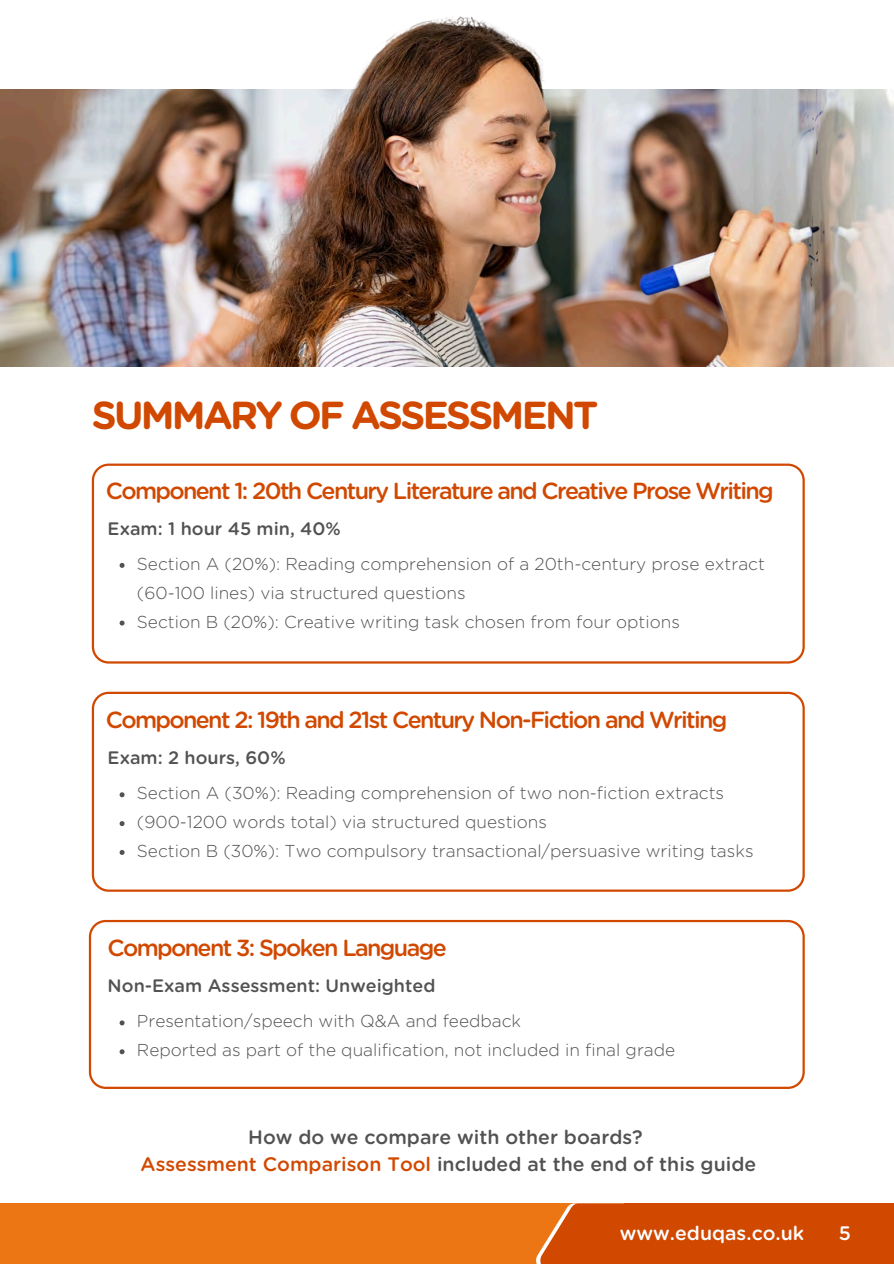
<style>
.page{position:relative;width:894px;height:1264px;background:#fff}
.page>*{position:absolute;margin:0;border:0;box-sizing:border-box;transform-origin:0 0}
.t1{font:700 39px "Gotham Rounded";letter-spacing:-.07em;color:#d14801}
.t2{font:500 23.25px "Gotham Rounded";letter-spacing:-.07em;color:#d14801}
.t3{font:500 19.5px/27px "Gotham Rounded";color:#525252;text-align:center}
.t4{font:500 19.5px "Gotham Rounded";color:#fff}
.t5{font:500 18px "Gotham Rounded";color:#525252}
.t6{font:300 17.25px/28.8px "Gotham Rounded";color:#525252}
.s1{color:#d14801}
</style>
<div class="page">
<img style="left:0;top:16px;width:893px;height:351px">
<div style="left:0;top:1203px;width:893px;height:60px;background:#ed7614"></div>
<svg style="left:536px;top:1203px;width:88px;height:60px"></svg>
<div style="left:624px;top:1203px;width:269px;height:60px;background:#d14801"></div>
<svg style="left:92px;top:463px;width:712px;height:200px"></svg>
<svg style="left:92px;top:691px;width:712px;height:200px"></svg>
<svg style="left:119px;top:563px;width:5px;height:5px"></svg>
<svg style="left:119px;top:620px;width:5px;height:5px"></svg>
<svg style="left:89px;top:919px;width:715px;height:169px"></svg>
<svg style="left:119px;top:1020px;width:5px;height:5px"></svg>
<svg style="left:119px;top:1049px;width:5px;height:5px"></svg>
<svg style="left:119px;top:792px;width:5px;height:5px"></svg>
<svg style="left:119px;top:821px;width:5px;height:5px"></svg>
<svg style="left:119px;top:850px;width:5px;height:5px"></svg>
<h2 class="t1" style="left:92px;top:391px;width:508px">SUMMARY OF ASSESSMENT</h2>
<h3 class="t2" style="left:106px;top:476px;width:669px">Component 1: 20th Century Literature and Creative Prose Writing</h3>
<h2 class="t5" style="left:108px;top:517px;width:235px">Exam: 1 hour 45 min, 40%</h2>
<p class="t6" style="left:137px;top:549px;width:629px">Section A (20%): Reading comprehension of a 20th-century prose extract (60-100 lines) via structured questions</p>
<p class="t6" style="left:137px;top:607px;width:544px">Section B (20%): Creative writing task chosen from four options</p>
<h2 class="t2" style="left:106px;top:705px;width:623px">Component 2: 19th and 21st Century Non-Fiction and Writing</h2>
<h3 class="t5" style="left:108px;top:746px;width:179px">Exam: 2 hours, 60%</h3>
<h3 class="t6" style="left:137px;top:778px;width:588px">Section A (30%): Reading comprehension of two non-fiction extracts</h3>
<p class="t6" style="left:137px;top:807px;width:411px">(900-1200 words total) via structured questions</p>
<p class="t6" style="left:137px;top:836px;width:618px">Section B (30%): Two compulsory transactional/persuasive writing tasks</p>
<h3 class="t2" style="left:107px;top:933px;width:340px">Component 3: Spoken Language</h3>
<p class="t5" style="left:108px;top:974px;width:329px">Non-Exam Assessment: Unweighted</p>
<p class="t6" style="left:137px;top:1006px;width:385px">Presentation/speech with Q&amp;A and feedback</p>
<p class="t6" style="left:137px;top:1035px;width:539px">Reported as part of the qualification, not included in final grade</p>
<h3 class="t3" style="left:140px;top:1123px;width:617px">How do we compare with other boards?<br><span class="s1">Assessment Comparison Tool</span> included at the end of this guide</h3>
<p class="t4" style="left:619px;top:1221px;width:186px">www.eduqas.co.uk</p>
<h1 class="t4" style="left:838px;top:1221px;width:14px">5</h1>
</div>
